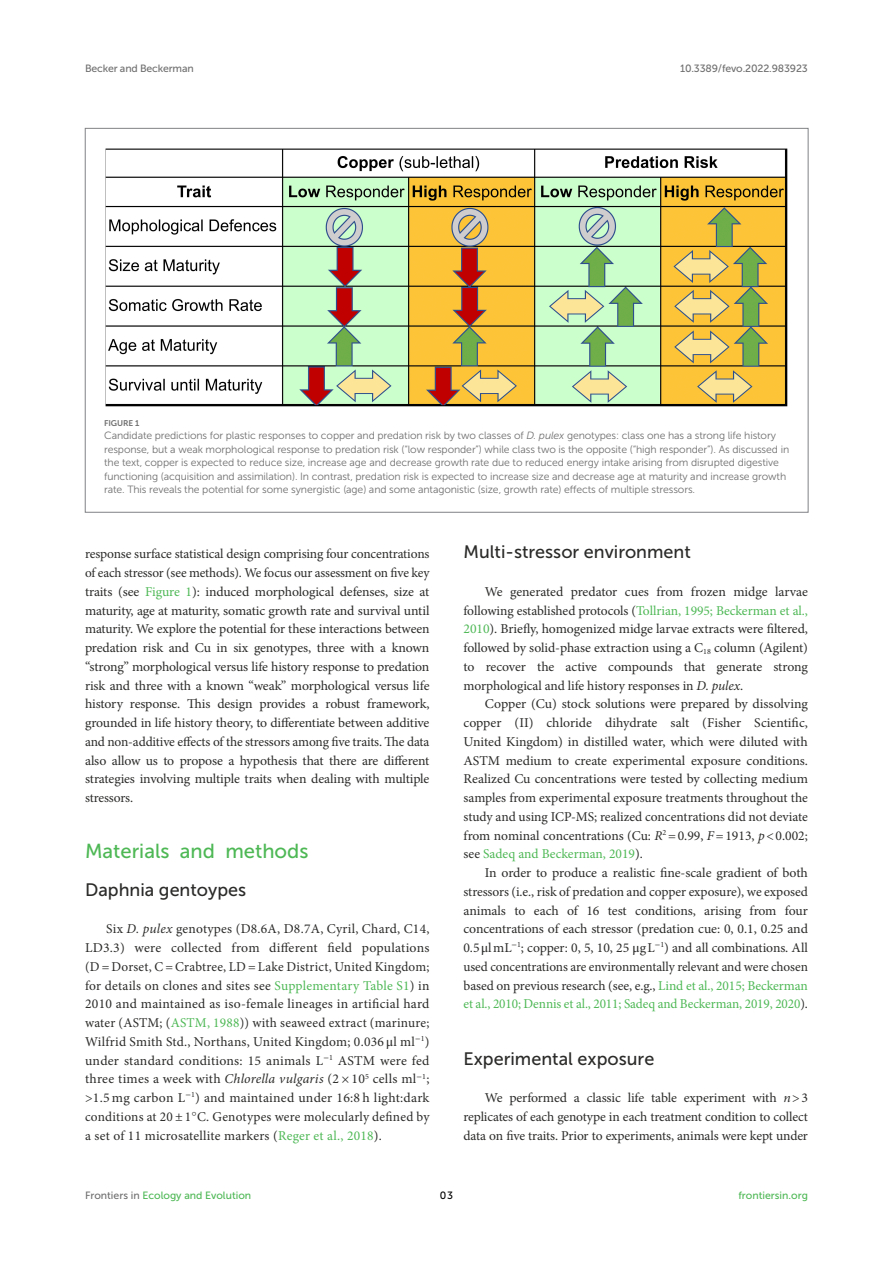
<style>
.page{position:relative;width:893px;height:1263px;background:#fff}
.page>*{position:absolute;margin:0;border:0;box-sizing:border-box;transform-origin:0 0}
.HEAD_1{font:20.25px "Museo Sans 500";color:#4eb855}
.HEAD_2{font:18px "Museo Sans 500";color:#2b2b2a}
.HEAD_2_after_HEAD_1{font:18px "Museo Sans 500";color:#2b2b2a}
.TEXT{font:13.5px/18.8px "Minion Pro";letter-spacing:-.005em;color:#2b2b2a;text-align:justify}
.TEXT_FLUSH{font:13.5px/18.8px "Minion Pro";letter-spacing:-.005em;color:#2b2b2a;text-align:justify}
.FIG_LEG{font:10.5px/13.5px "Museo Sans 300";letter-spacing:-.01em;color:#706f70}
.t1{font:10.5px "Museo Sans 500";color:#4eb855}
.t2{font:10.5px "Museo Sans 500";letter-spacing:-.015em;color:#706f70}
.t3{font:10.5px "Museo Sans 500";color:#000}
.FIG_HD{font:8.25px "Museo Sans 700";letter-spacing:-.01em;color:#706f70}
.s1{font-style:italic}
.s2{color:#4eb855}
.s3{font-family:"STIX General"}
.s4{font-family:"STIX"}
.s5{color:#706f70}
</style>
<div class="page">
<img style="left:105px;top:148px;width:683px;height:259px">
<p class="t2" style="left:85px;top:63px;width:110px">Becker and Beckerman</p>
<p class="t2" style="left:680px;top:63px;width:129px">10.3389/fevo.2022.983923</p>
<p class="FIG_HD" style="left:104px;top:418px;width:37px">FIGURE 1</p>
<p class="FIG_LEG" style="left:104px;top:429px;width:687px">Candidate predictions for plastic responses to copper and predation risk by two classes of <span class="s1">D. pulex</span> genotypes: class one has a strong life history response, but a weak morphological response to predation risk (“low responder”) while class two is the opposite (“high responder”). As discussed in the text, copper is expected to reduce size, increase age and decrease growth rate due to reduced energy intake arising from disrupted digestive functioning (acquisition and assimilation). In contrast, predation risk is expected to increase size and decrease age at maturity and increase growth rate. This reveals the potential for some synergistic (age) and some antagonistic (size, growth rate) effects of multiple stressors.</p>
<p class="TEXT" style="left:85px;top:545px;width:346px">response surface statistical design comprising four concentrations of each stressor (see methods). We focus our assessment on five key traits (see <span class="s2">Figure 1</span>): induced morphological defenses, size at maturity, age at maturity, somatic growth rate and survival until maturity. We explore the potential for these interactions between predation risk and Cu in six genotypes, three with a known “strong” morphological versus life history response to predation risk and three with a known “weak” morphological versus life history response. This design provides a robust framework, grounded in life history theory, to differentiate between additive and non-additive effects of the stressors among five traits. The data also allow us to propose a hypothesis that there are different strategies involving multiple traits when dealing with multiple stressors.</p>
<p class="HEAD_1" style="left:85px;top:840px;width:225px">Materials and methods</p>
<p class="HEAD_2_after_HEAD_1" style="left:85px;top:880px;width:163px">Daphnia gentoypes</p>
<p class="TEXT_FLUSH" style="left:85px;top:920px;width:346px;text-indent:21px">Six <span class="s1">D. pulex</span> genotypes (D8.6A, D8.7A, Cyril, Chard, C14, LD3.3) were collected from different field populations (D = Dorset, C=Crabtree, LD = Lake District, United Kingdom; for details on clones and sites see <span class="s2">Supplementary Table S1</span>) in 2010 and maintained as iso-female lineages in artificial hard water (ASTM; (<span class="s2">ASTM, 1988</span>)) with seaweed extract (marinure; Wilfrid Smith Std., Northans, United Kingdom; 0.036 <span class="s3">μ</span>l ml<sup>−</sup><sup>1</sup>) under standard conditions: 15 animals L<sup>−</sup><sup>1</sup> ASTM were fed three times a week with <span class="s1">Chlorella vulgaris</span> (2 × 10<sup>5</sup> cells ml<sup>−</sup><sup>1</sup>; &gt;1.5 mg carbon L<sup>−</sup><sup>1</sup>) and maintained under 16:8 h light:dark conditions at 20 ± 1<span class="s4">°</span>C. Genotypes were molecularly defined by a set of 11 microsatellite markers (<span class="s2">Reger et al., 2018</span>).</p>
<p class="HEAD_2" style="left:463px;top:542px;width:229px">Multi-stressor environment</p>
<p class="TEXT_FLUSH" style="left:463px;top:582px;width:346px;text-indent:21px">We generated predator cues from frozen midge larvae following established protocols (<span class="s2">Tollrian, 1995; Beckerman et al., 2010</span>). Briefly, homogenized midge larvae extracts were filtered, followed by solid-phase extraction using a C<sub>18</sub> column (Agilent) to recover the active compounds that generate strong morphological and life history responses in <span class="s1">D. pulex</span>.</p>
<p class="TEXT" style="left:463px;top:695px;width:346px;text-indent:21px">Copper (Cu) stock solutions were prepared by dissolving copper (II) chloride dihydrate salt (Fisher Scientific, United Kingdom) in distilled water, which were diluted with ASTM medium to create experimental exposure conditions.<br>Realized Cu concentrations were tested by collecting medium samples from experimental exposure treatments throughout the study and using ICP-MS; realized concentrations did not deviate from nominal concentrations (Cu: <span class="s1">R</span><sup>2</sup> =0.99, <span class="s1">F</span>=1913, <span class="s1">p</span>&lt;0.002; see <span class="s2">Sadeq and Beckerman, 2019</span>).</p>
<p class="TEXT" style="left:463px;top:863px;width:346px;text-indent:21px">In order to produce a realistic fine-scale gradient of both stressors (i.e., risk of predation and copper exposure), we exposed animals to each of 16 test conditions, arising from four concentrations of each stressor (predation cue: 0, 0.1, 0.25 and 0.5<span class="s3">μ</span>lmL<sup>−</sup><sup>1</sup>; copper: 0, 5, 10, 25 <span class="s3">μ</span>gL<sup>−</sup><sup>1</sup>) and all combinations. All used concentrations are environmentally relevant and were chosen based on previous research (see, e.g., <span class="s2">Lind et al., 2015; Beckerman et al., 2010; Dennis et al., 2011; Sadeq and Beckerman, 2019, 2020</span>).</p>
<p class="HEAD_2" style="left:463px;top:1048px;width:192px">Experimental exposure</p>
<p class="TEXT_FLUSH" style="left:463px;top:1088px;width:346px;text-indent:21px">We performed a classic life table experiment with <span class="s1">n</span>&gt;3 replicates of each genotype in each treatment condition to collect data on five traits. Prior to experiments, animals were kept under</p>
<p class="t1" style="left:85px;top:1190px;width:168px"><span class="s5">Frontiers in</span> Ecology and Evolution</p>
<p class="t3" style="left:440px;top:1190px;width:15px">03</p>
<p class="t1" style="left:738px;top:1190px;width:71px">frontiersin.org</p>
</div>
